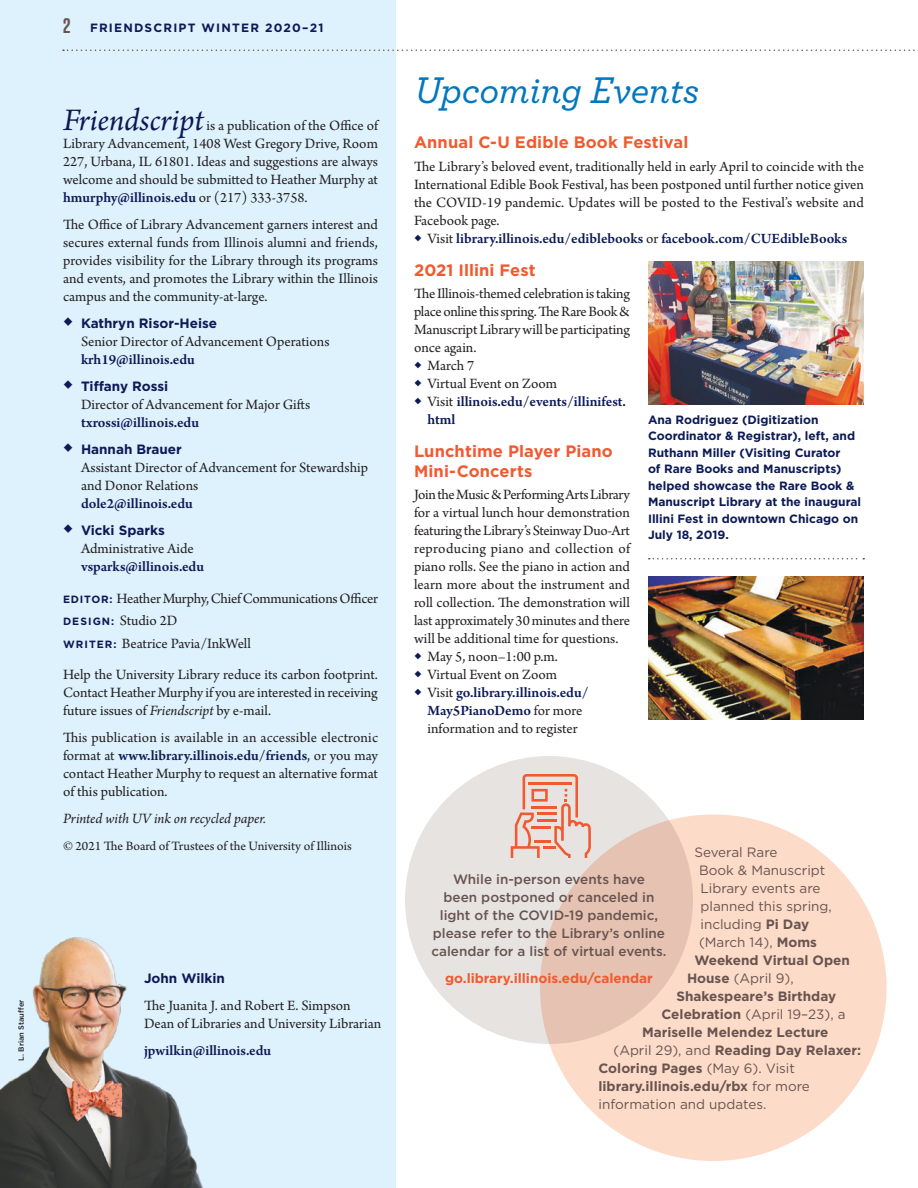
<style>
.page{position:relative;width:918px;height:1188px;background:#fff}
.page>*{position:absolute;margin:0;border:0;box-sizing:border-box;transform-origin:0 0}
.B_Head{font:italic 500 39px "Archer";letter-spacing:-.01em;color:#0077be}
.C_Head{font:700 16.5px/19.5px "Gotham";letter-spacing:.005em;color:#f15a31}
.Masthead{font:15px/18px "Arno Pro";letter-spacing:-.005em;color:#231f20;text-align:justify}
.Text_UE{font:15px/18px "Arno Pro";letter-spacing:-.005em;color:#231f20;text-align:justify}
.Masthead_List{font:600 15px/18px "Arno Pro";color:#0c1a55}
.Masthead_List-2{font:15px/18px "Arno Pro";color:#231f20}
.Masthead-2{font:italic 15px "Arno Pro";letter-spacing:-.005em;color:#231f20}
.Masthead-3{font:600 15px "Arno Pro";color:#0c1a55}
.Sidebar{font:700 13.5px "Gotham";color:#675450}
.Sidebar-2{font:13.5px "Gotham";color:#675450}
.Sidebar_Reversed{font:500 13.5px/18px "Gotham";color:#675450;text-align:center}
.Masthead_List-3{font:700 13.5px "Gotham";color:#0c1a55}
.Masthead-4{font:13.5px "Arno Pro";color:#231f20}
.Sidebar_Reversed-2{font:700 13.5px "Gotham";color:#f15a31}
.Masthead-5{font:700 13.5px "Gotham";color:#0c1a55}
.t1{font:700 12px/16.5px "Gotham";color:#0c1a55}
.t2{font:700 12px "Gotham";letter-spacing:.1em;color:#0c1a55}
.Credit{font:500 7.5px "Gotham";color:#231f20}
.s1{font-family:"Tungsten";font-weight:600;font-size:21px;color:#675450}
.s2{font-style:italic;font-size:33px;color:#0c1a55}
.s3{font-weight:600;color:#0c1a55}
.s4{font-family:"Arno Pro";font-weight:400;font-size:27px}
.s5{font-weight:400;color:#231f20}
.s6{font-family:"Gotham";font-weight:700;font-size:10.5px;color:#0c1a55}
.s7{font-style:italic}
.s8{font-weight:400;font-size:21px}
.s9{font-size:21px;color:#0c1a55}
.s10{font-weight:700}
.s11{font-weight:400}
</style>
<div class="page">
<div style="left:540px;top:814px;width:346px;height:347px;background:#fddbc9;border-radius:50%"></div>
<div style="left:0;top:0;width:396px;height:1188px;background:#def2fd"></div>
<img style="left:0;top:937px;width:203px;height:251px">
<svg style="left:405px;top:756px;width:288px;height:288px;background:#e6d5cd"></svg>
<svg style="left:511px;top:774px;width:80px;height:84px;background:#e9c0b4"></svg>
<img style="left:648px;top:576px;width:216px;height:144px">
<img style="left:648px;top:261px;width:216px;height:144px">
<svg style="left:649px;top:558px;width:215px;height:2px"></svg>
<svg style="left:63px;top:50px;width:855px;height:1px"></svg>
<p class="Credit" style="left:16px;top:1061px;width:62px;rotate:-90deg">L. Brian Stauffer</p>
<p class="t2" style="left:63px;top:20px;width:262px"><span class="s1">2</span> FRIENDSCRIPT WINTER 2020–21</p>
<p class="Masthead" style="left:63px;top:118px;width:317px"><span class="s2">Friendscript</span> is a publication of the Office of Library Advancement, 1408 West Gregory Drive, Room 227, Urbana, IL 61801. Ideas and suggestions are always welcome and should be submitted to Heather Murphy at <span class="s3">hmurphy@illinois.edu</span> or (217) 333-3758.</p>
<p class="Masthead" style="left:63px;top:217px;width:317px">The Office of Library Advancement garners interest and secures external funds from Illinois alumni and friends, provides visibility for the Library through its programs and events, and promotes the Library within the Illinois campus and the community-at-large.</p>
<p class="Masthead_List-3" style="left:63px;top:315px;width:156px"><span class="s4">◆</span> Kathryn Risor-Heise</p>
<p class="Masthead_List-2" style="left:81px;top:334px;width:250px">Senior Director of Advancement Operations <span class="s3">krh19@illinois.edu</span></p>
<p class="Masthead_List-3" style="left:63px;top:378px;width:107px"><span class="s4">◆</span> Tiffany Rossi</p>
<p class="Masthead_List-2" style="left:81px;top:397px;width:231px">Director of Advancement for Major Gifts <span class="s3">txrossi@illinois.edu</span></p>
<p class="Masthead_List-3" style="left:63px;top:441px;width:120px"><span class="s4">◆</span> Hannah Brauer</p>
<p class="Masthead_List-2" style="left:81px;top:460px;width:289px">Assistant Director of Advancement for Stewardship and Donor Relations<br><span class="s3">dole2@illinois.edu</span></p>
<p class="Masthead_List-3" style="left:63px;top:522px;width:103px"><span class="s4">◆</span> Vicki Sparks</p>
<p class="Masthead_List" style="left:81px;top:541px;width:125px"><span class="s5">Administrative Aide </span>vsparks@illinois.edu</p>
<p class="Masthead" style="left:63px;top:590px;width:317px"><span class="s6">EDITOR:</span> Heather Murphy, Chief Communications Officer</p>
<p class="Masthead" style="left:63px;top:613px;width:116px"><span class="s6">DESIGN:</span> Studio 2D</p>
<p class="Masthead" style="left:63px;top:635px;width:190px"><span class="s6">WRITER:</span> Beatrice Pavia/InkWell</p>
<p class="Masthead" style="left:63px;top:667px;width:317px">Help the University Library reduce its carbon footprint.<br>Contact Heather Murphy if you are interested in receiving future issues of <span class="s7">Friendscript</span> by e-mail.</p>
<p class="Masthead" style="left:63px;top:730px;width:317px">This publication is available in an accessible electronic format at <span class="s3">www.library.illinois.edu/friends</span>, or you may contact Heather Murphy to request an alternative format of this publication.</p>
<p class="Masthead-2" style="left:63px;top:810px;width:205px">Printed with UV ink on recycled paper.</p>
<p class="Masthead-4" style="left:63px;top:839px;width:290px">© 2021 The Board of Trustees of the University of Illinois</p>
<p class="Masthead-5" style="left:144px;top:969px;width:83px">John Wilkin</p>
<p class="Masthead" style="left:144px;top:997px;width:239px">The Juanita J. and Robert E. Simpson<br>Dean of Libraries and University Librarian</p>
<p class="Masthead-3" style="left:144px;top:1042px;width:129px">jpwilkin@illinois.edu</p>
<p class="B_Head" style="left:414px;top:62px;width:287px">Upcoming Events</p>
<p class="C_Head" style="left:414px;top:133px;width:276px">Annual C-U Edible Book Festival</p>
<p class="Text_UE" style="left:414px;top:158px;width:452px">The Library’s beloved event, traditionally held in early April to coincide with the International Edible Book Festival, has been postponed until further notice given the COVID-19 pandemic. Updates will be posted to the Festival’s website and Facebook page.</p>
<p class="Masthead_List" style="left:414px;top:230px;width:435px"><span class="s8">◆</span> <span class="s5">Visit</span> library.illinois.edu/ediblebooks <span class="s5">or</span> facebook.com/CUEdibleBooks</p>
<p class="C_Head" style="left:414px;top:260px;width:123px">2021 Illini Fest</p>
<p class="Text_UE" style="left:414px;top:285px;width:218px">The Illinois-themed celebration is taking place online this spring. The Rare Book &amp; Manuscript Library will be participating once again.</p>
<p class="Text_UE" style="left:414px;top:357px;width:62px"><span class="s9">◆</span> March 7</p>
<p class="Text_UE" style="left:414px;top:375px;width:145px"><span class="s9">◆</span> Virtual Event on Zoom</p>
<p class="Masthead_List" style="left:428px;top:393px;width:200px;text-indent:-14px"><span class="s8">◆</span> <span class="s5">Visit</span> illinois.edu/events/illinifest. html</p>
<p class="C_Head" style="left:414px;top:442px;width:200px">Lunchtime Player Piano<br>Mini-Concerts</p>
<p class="Text_UE" style="left:414px;top:486px;width:218px">Join the Music &amp; Performing Arts Library for a virtual lunch hour demonstration featuring the Library’s Steinway Duo-Art reproducing piano and collection of piano rolls. See the piano in action and learn more about the instrument and roll collection. The demonstration will last approximately 30 minutes and there will be additional time for questions.</p>
<p class="Text_UE" style="left:414px;top:648px;width:145px"><span class="s9">◆</span> May 5, noon–1:00 p.m.</p>
<p class="Text_UE" style="left:414px;top:666px;width:145px"><span class="s9">◆</span> Virtual Event on Zoom</p>
<p class="Masthead_List" style="left:414px;top:684px;width:176px;text-align:center"><span class="s8">◆</span> <span class="s5">Visit</span> go.library.illinois.edu/<br>May5PianoDemo <span class="s5">for more information and to register</span></p>
<p class="t1" style="left:648px;top:411px;width:215px">Ana Rodriguez (Digitization<br>Coordinator &amp; Registrar), left, and<br>Ruthann Miller (Visiting Curator<br>of Rare Books and Manuscripts) helped showcase the Rare Book &amp;<br>Manuscript Library at the inaugural<br>Illini Fest in downtown Chicago on<br>July 18, 2019.</p>
<p class="Sidebar-2" style="left:694px;top:843px;width:85px">Several Rare</p>
<p class="Sidebar-2" style="left:699px;top:861px;width:128px">Book &amp; Manuscript</p>
<p class="Sidebar-2" style="left:700px;top:879px;width:122px">Library events are</p>
<p class="Sidebar-2" style="left:700px;top:897px;width:133px">planned this spring,</p>
<p class="Sidebar-2" style="left:700px;top:915px;width:110px">including <span class="s10">Pi Day</span></p>
<p class="Sidebar-2" style="left:699px;top:933px;width:120px">(March 14), <span class="s10">Moms</span></p>
<p class="Sidebar" style="left:694px;top:951px;width:157px">Weekend Virtual Open</p>
<p class="Sidebar-2" style="left:687px;top:969px;width:108px"><span class="s10">House</span> (April 9),</p>
<p class="Sidebar" style="left:676px;top:987px;width:161px">Shakespeare’s Birthday</p>
<p class="Sidebar-2" style="left:662px;top:1005px;width:186px"><span class="s10">Celebration</span> (April 19–23), a</p>
<p class="Sidebar" style="left:642px;top:1023px;width:188px">Mariselle Melendez Lecture</p>
<p class="Sidebar" style="left:614px;top:1041px;width:249px"><span class="s11">(April 29), and</span> Reading Day Relaxer:</p>
<p class="Sidebar" style="left:598px;top:1059px;width:198px">Coloring Pages <span class="s11">(May 6). Visit</span></p>
<p class="Sidebar" style="left:598px;top:1077px;width:213px">library.illinois.edu/rbx <span class="s11">for more</span></p>
<p class="Sidebar-2" style="left:598px;top:1095px;width:169px">information and updates.</p>
<p class="Sidebar_Reversed" style="left:431px;top:870px;width:237px">While in-person events have<br>been postponed or canceled in light of the COVID-19 pandemic, please refer to the Library’s online calendar for a list of virtual events.</p>
<p class="Sidebar_Reversed-2" style="left:445px;top:969px;width:209px">go.library.illinois.edu/calendar</p>
</div>
